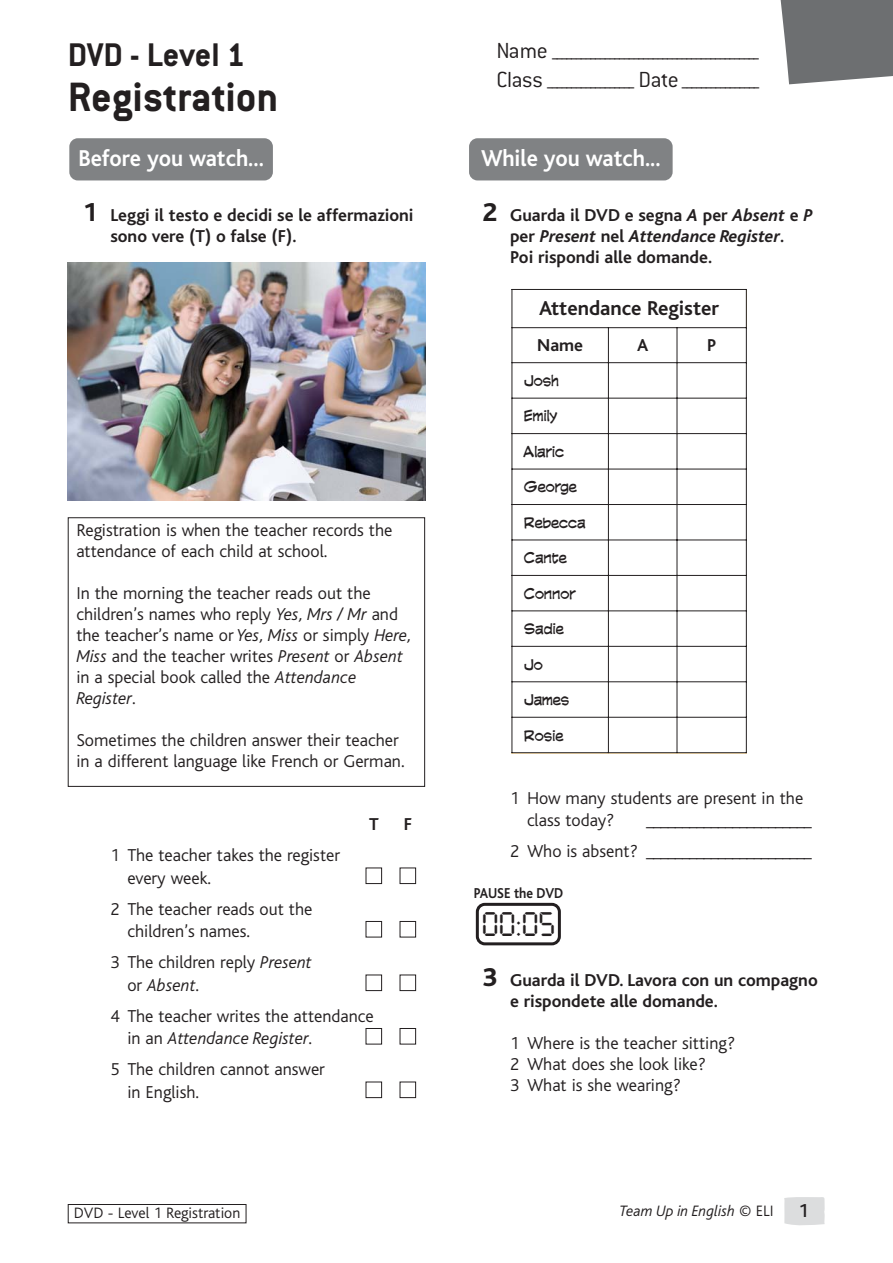
<style>
.page{position:relative;width:893px;height:1263px;background:#fff}
.page>*{position:absolute;margin:0;border:0;box-sizing:border-box;transform-origin:0 0}
.t1{font:700 45px "Conduit ITC";color:#231f20}
.t2{font:700 36px "Conduit ITC";color:#231f20}
.t3{font:30px "Digital ICG";color:#231f20}
.t4{font:300 24px/28.8px "Conduit ITC";letter-spacing:-.02em;color:#231f20}
.t5{font:700 24px "Bliss";color:#fff;scale:.95 1}
.t6{font:700 21px "Bliss";color:#231f20}
.t7{font:500 19.5px "Bliss";color:#231f20}
.t8{font:300 18px/21px "Bliss";color:#231f20}
.t9{font:700 18px/21px "Bliss";color:#231f20}
.t10{font:300 15.75px "Bliss";color:#231f20}
.t11{font:italic 300 15.75px "Bliss";color:#231f20}
.t12{font:700 15px "Bliss";color:#231f20;scale:.9 1}
.t13{font:13.95px "Comicok";color:#231f20}
.s1{font-weight:800;font-size:27px}
.s2{font-style:italic}
.s3{font-style:normal}
</style>
<div class="page">
<svg style="left:780px;top:1px;width:113px;height:83px;background:#797b7d"></svg>
<div style="left:68px;top:1204px;width:178px;height:19px;border:1px solid #231f20"></div>
<svg style="left:784px;top:1197px;width:41px;height:29px"></svg>
<div style="left:69px;top:138px;width:204px;height:42px;background:#808284;border-radius:9px"></div>
<svg style="left:476px;top:903px;width:85px;height:42px"></svg>
<hr style="left:512px;top:289px;width:1px;height:464px;background:#231f20">
<hr style="left:608px;top:327px;width:1px;height:426px;background:#231f20">
<hr style="left:677px;top:327px;width:1px;height:426px;background:#231f20">
<hr style="left:746px;top:289px;width:1px;height:464px;background:#231f20">
<hr style="left:512px;top:289px;width:235px;height:1px;background:#231f20">
<hr style="left:512px;top:327px;width:235px;height:1px;background:#231f20">
<hr style="left:512px;top:362px;width:235px;height:1px;background:#231f20">
<hr style="left:512px;top:398px;width:235px;height:1px;background:#231f20">
<hr style="left:512px;top:433px;width:235px;height:1px;background:#231f20">
<hr style="left:512px;top:469px;width:235px;height:1px;background:#231f20">
<hr style="left:512px;top:504px;width:235px;height:1px;background:#231f20">
<hr style="left:512px;top:540px;width:235px;height:1px;background:#231f20">
<hr style="left:512px;top:575px;width:235px;height:1px;background:#231f20">
<hr style="left:512px;top:610px;width:235px;height:1px;background:#231f20">
<hr style="left:512px;top:646px;width:235px;height:1px;background:#231f20">
<hr style="left:512px;top:681px;width:235px;height:1px;background:#231f20">
<hr style="left:512px;top:717px;width:235px;height:1px;background:#231f20">
<hr style="left:512px;top:752px;width:235px;height:1px;background:#231f20">
<div style="left:469px;top:138px;width:204px;height:42px;background:#808284;border-radius:9px"></div>
<img style="left:68px;top:263px;width:357px;height:238px">
<div style="left:68px;top:517px;width:357px;height:270px;border:1px solid #231f20"></div>
<h2 class="t2" style="left:68px;top:42px;width:179px">DVD - Level 1</h2>
<h1 class="t1" style="left:68px;top:81px;width:212px">Registration</h1>
<h3 class="t5" style="left:78px;top:149px;width:197px">Before you watch...</h3>
<p class="t9" style="left:110px;top:206px;width:305px;text-indent:-28px"><span class="s1">1</span> Leggi il testo e decidi se le affermazioni sono vere (T) o false (F).</p>
<p class="t8" style="left:76px;top:521px;width:318px">Registration is when the teacher records the attendance of each child at school.</p>
<p class="t8" style="left:76px;top:584px;width:337px">In the morning the teacher reads out the children’s names who reply <span class="s2">Yes, Mrs / Mr</span> and the teacher’s name or <span class="s2">Yes, Miss</span> or simply <span class="s2">Here, Miss</span> and the teacher writes <span class="s2">Present</span> or <span class="s2">Absent </span>in a special book called the <span class="s2">Attendance Register</span>.</p>
<p class="t8" style="left:76px;top:731px;width:330px">Sometimes the children answer their teacher in a different language like French or German.</p>
<p class="t9" style="left:369px;top:815px;width:11px">T</p>
<p class="t9" style="left:404px;top:815px;width:10px">F</p>
<p class="t8" style="left:127px;top:845px;width:214px;line-height:22.5px;text-indent:-17px">1 The teacher takes the register every week.</p>
<p class="t8" style="left:127px;top:899px;width:187px;line-height:22.5px;text-indent:-17px">2 The teacher reads out the children’s names.</p>
<p class="t8" style="left:127px;top:952px;width:186px;line-height:22.5px;text-indent:-17px">3 The children reply <span class="s2">Present </span>or <span class="s2">Absent</span>.</p>
<p class="t8" style="left:127px;top:1006px;width:248px;line-height:22.5px;text-indent:-17px">4 The teacher writes the attendance in an <span class="s2">Attendance Register</span>.</p>
<p class="t8" style="left:127px;top:1059px;width:199px;line-height:22.5px;text-indent:-17px">5 The children cannot answer in English.</p>
<h3 class="t4" style="left:496px;top:34px;width:264px">Name ___________________________________________<br>Class __________________ Date ________________</h3>
<h3 class="t5" style="left:481px;top:149px;width:191px">While you watch...</h3>
<p class="t9" style="left:510px;top:206px;width:304px;text-indent:-28px"><span class="s1">2</span> Guarda il DVD e segna <span class="s2">A</span> per <span class="s2">Absent</span> e <span class="s2">P </span>per <span class="s2">Present</span> nel <span class="s2">Attendance Register</span>.<br>Poi rispondi alle domande.</p>
<p class="t6" style="left:539px;top:300px;width:182px">Attendance Register</p>
<p class="t9" style="left:537px;top:336px;width:47px">Name</p>
<p class="t9" style="left:637px;top:336px;width:13px">A</p>
<p class="t9" style="left:707px;top:336px;width:11px">P</p>
<p class="t13" style="left:524px;top:375px;width:37px">Josh</p>
<p class="t13" style="left:524px;top:411px;width:35px">Emily</p>
<p class="t13" style="left:524px;top:446px;width:42px">Alaric</p>
<p class="t13" style="left:524px;top:481px;width:55px">George</p>
<p class="t13" style="left:524px;top:517px;width:63px">Rebecca</p>
<p class="t13" style="left:524px;top:552px;width:44px">Cante</p>
<p class="t13" style="left:524px;top:588px;width:53px">Connor</p>
<p class="t13" style="left:524px;top:623px;width:41px">Sadie</p>
<p class="t13" style="left:524px;top:659px;width:20px">Jo</p>
<p class="t13" style="left:524px;top:694px;width:47px">James</p>
<p class="t13" style="left:524px;top:730px;width:41px">Rosie</p>
<p class="t8" style="left:527px;top:788px;width:278px;line-height:22.5px;text-indent:-17px">1 How many students are present in the class today?</p>
<p class="t8" style="left:510px;top:806px;width:303px;line-height:31px;text-align:right">_______________________<br>2 Who is absent? _______________________</p>
<p class="t12" style="left:474px;top:888px;width:101px">PAUSE the DVD</p>
<h3 class="t3" style="left:482px;top:908px;width:75px">00:05</h3>
<p class="t9" style="left:510px;top:971px;width:309px;text-indent:-28px"><span class="s1">3</span> Guarda il DVD. Lavora con un compagno e rispondete alle domande.</p>
<p class="t8" style="left:510px;top:1034px;width:227px">1 Where is the teacher sitting?<br>2 What does she look like?<br>3 What is she wearing?</p>
<p class="t10" style="left:74px;top:1206px;width:168px">DVD - Level 1 Registration</p>
<p class="t11" style="left:620px;top:1205px;width:155px">Team Up in English <span class="s3">© ELI</span></p>
<p class="t7" style="left:799px;top:1203px;width:12px">1</p>
</div>
